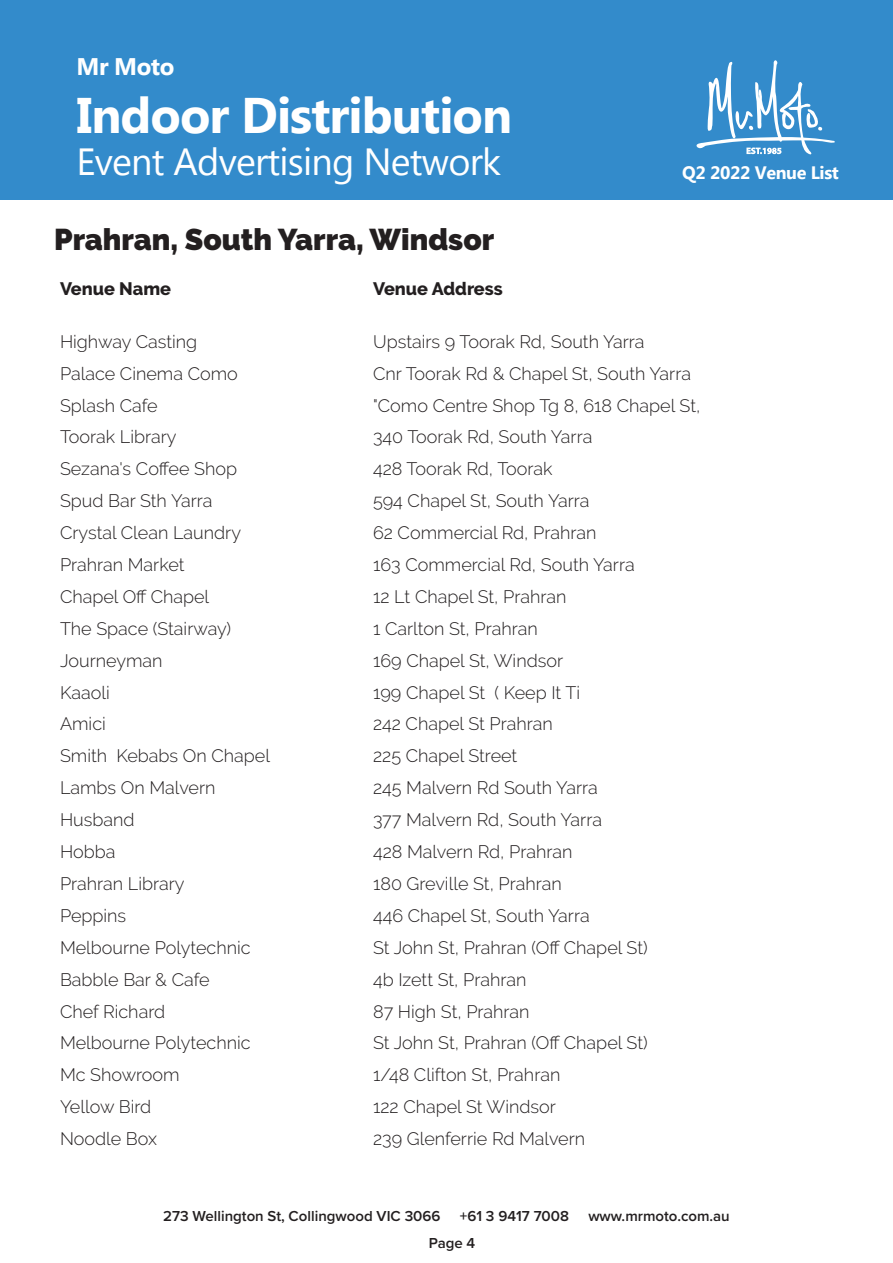
<style>
.page{position:relative;width:893px;height:1263px;background:#fff}
.page>*{position:absolute;margin:0;border:0;box-sizing:border-box;transform-origin:0 0}
.t1{font:700 49.95px "Myanmar Text";letter-spacing:-.02em;color:#fff}
.t2{font:37.8px "Myanmar Text";letter-spacing:-.02em;color:#fff}
.t3{font:900 30px "Raleway";color:#231f20}
.t4{font:700 24px "Myanmar Text";letter-spacing:-.02em;color:#fff}
.t5{font:300 18px "Raleway";color:#231f20}
.t6{font:800 18px "Raleway";color:#231f20}
.t7{font:700 18px "Myanmar Text";letter-spacing:-.02em;color:#fff}
.t8{font:600 15px "Proxima Nova";color:#231f20}
</style>
<div class="page">
<div style="left:0;top:0;width:893px;height:200px;background:#338bcb"></div>
<svg style="left:696px;top:60px;width:139px;height:94px"></svg>
<h3 class="t4" style="left:77px;top:53px;width:99px">Mr Moto</h3>
<h1 class="t1" style="left:77px;top:86px;width:437px">Indoor Distribution</h1>
<h2 class="t2" style="left:77px;top:140px;width:426px">Event Advertising Network</h2>
<p class="t7" style="left:682px;top:163px;width:158px">Q2 2022 Venue List</p>
<p class="t3" style="left:54px;top:222px;width:442px">Prahran, South Yarra, Windsor</p>
<p class="t6" style="left:60px;top:279px;width:113px">Venue Name</p>
<p class="t6" style="left:373px;top:279px;width:131px">Venue Address</p>
<p class="t5" style="left:60px;top:331px;width:139px">Highway Casting</p>
<p class="t5" style="left:373px;top:331px;width:273px">Upstairs 9 Toorak Rd, South Yarra</p>
<p class="t5" style="left:60px;top:363px;width:179px">Palace Cinema Como</p>
<p class="t5" style="left:373px;top:363px;width:319px">Cnr Toorak Rd &amp; Chapel St, South Yarra</p>
<p class="t5" style="left:60px;top:395px;width:99px">Splash Cafe</p>
<p class="t5" style="left:373px;top:395px;width:329px">"Como Centre Shop Tg 8, 618 Chapel St,</p>
<p class="t5" style="left:60px;top:427px;width:118px">Toorak Library</p>
<p class="t5" style="left:373px;top:427px;width:221px">340 Toorak Rd, South Yarra</p>
<p class="t5" style="left:60px;top:458px;width:179px">Sezana's Coffee Shop</p>
<p class="t5" style="left:373px;top:458px;width:181px">428 Toorak Rd, Toorak</p>
<p class="t5" style="left:60px;top:490px;width:154px">Spud Bar Sth Yarra</p>
<p class="t5" style="left:373px;top:490px;width:218px">594 Chapel St, South Yarra</p>
<p class="t5" style="left:60px;top:522px;width:183px">Crystal Clean Laundry</p>
<p class="t5" style="left:373px;top:522px;width:225px">62 Commercial Rd, Prahran</p>
<p class="t5" style="left:60px;top:554px;width:126px">Prahran Market</p>
<p class="t5" style="left:373px;top:554px;width:263px">163 Commercial Rd, South Yarra</p>
<p class="t5" style="left:60px;top:586px;width:151px">Chapel Off Chapel</p>
<p class="t5" style="left:373px;top:586px;width:195px">12 Lt Chapel St, Prahran</p>
<p class="t5" style="left:60px;top:618px;width:173px">The Space (Stairway)</p>
<p class="t5" style="left:373px;top:618px;width:166px">1 Carlton St, Prahran</p>
<p class="t5" style="left:60px;top:650px;width:104px">Journeyman</p>
<p class="t5" style="left:373px;top:650px;width:192px">169 Chapel St, Windsor</p>
<p class="t5" style="left:60px;top:682px;width:51px">Kaaoli</p>
<p class="t5" style="left:373px;top:682px;width:209px">199 Chapel St ( Keep It Ti</p>
<p class="t5" style="left:60px;top:714px;width:47px">Amici</p>
<p class="t5" style="left:373px;top:714px;width:181px">242 Chapel St Prahran</p>
<p class="t5" style="left:60px;top:745px;width:212px">Smith Kebabs On Chapel</p>
<p class="t5" style="left:373px;top:745px;width:146px">225 Chapel Street</p>
<p class="t5" style="left:60px;top:777px;width:157px">Lambs On Malvern</p>
<p class="t5" style="left:373px;top:777px;width:226px">245 Malvern Rd South Yarra</p>
<p class="t5" style="left:60px;top:809px;width:76px">Husband</p>
<p class="t5" style="left:373px;top:809px;width:230px">377 Malvern Rd, South Yarra</p>
<p class="t5" style="left:60px;top:841px;width:57px">Hobba</p>
<p class="t5" style="left:373px;top:841px;width:201px">428 Malvern Rd, Prahran</p>
<p class="t5" style="left:60px;top:873px;width:126px">Prahran Library</p>
<p class="t5" style="left:373px;top:873px;width:190px">180 Greville St, Prahran</p>
<p class="t5" style="left:60px;top:905px;width:68px">Peppins</p>
<p class="t5" style="left:373px;top:905px;width:218px">446 Chapel St, South Yarra</p>
<p class="t5" style="left:60px;top:937px;width:192px">Melbourne Polytechnic</p>
<p class="t5" style="left:373px;top:937px;width:276px">St John St, Prahran (Off Chapel St)</p>
<p class="t5" style="left:60px;top:969px;width:151px">Babble Bar &amp; Cafe</p>
<p class="t5" style="left:373px;top:969px;width:155px">4b Izett St, Prahran</p>
<p class="t5" style="left:60px;top:1001px;width:107px">Chef Richard</p>
<p class="t5" style="left:373px;top:1001px;width:158px">87 High St, Prahran</p>
<p class="t5" style="left:60px;top:1032px;width:192px">Melbourne Polytechnic</p>
<p class="t5" style="left:373px;top:1032px;width:276px">St John St, Prahran (Off Chapel St)</p>
<p class="t5" style="left:60px;top:1064px;width:121px">Mc Showroom</p>
<p class="t5" style="left:373px;top:1064px;width:189px">1/48 Clifton St, Prahran</p>
<p class="t5" style="left:60px;top:1096px;width:93px">Yellow Bird</p>
<p class="t5" style="left:373px;top:1096px;width:184px">122 Chapel St Windsor</p>
<p class="t5" style="left:60px;top:1128px;width:99px">Noodle Box</p>
<p class="t5" style="left:373px;top:1128px;width:214px">239 Glenferrie Rd Malvern</p>
<p class="t8" style="left:163px;top:1205px;width:279px">273 Wellington St, Collingwood VIC 3066</p>
<p class="t8" style="left:460px;top:1205px;width:111px">+61 3 9417 7008</p>
<p class="t8" style="left:588px;top:1205px;width:143px">www.mrmoto.com.au</p>
<p class="t8" style="left:429px;top:1231px;width:48px">Page 4</p>
</div>
